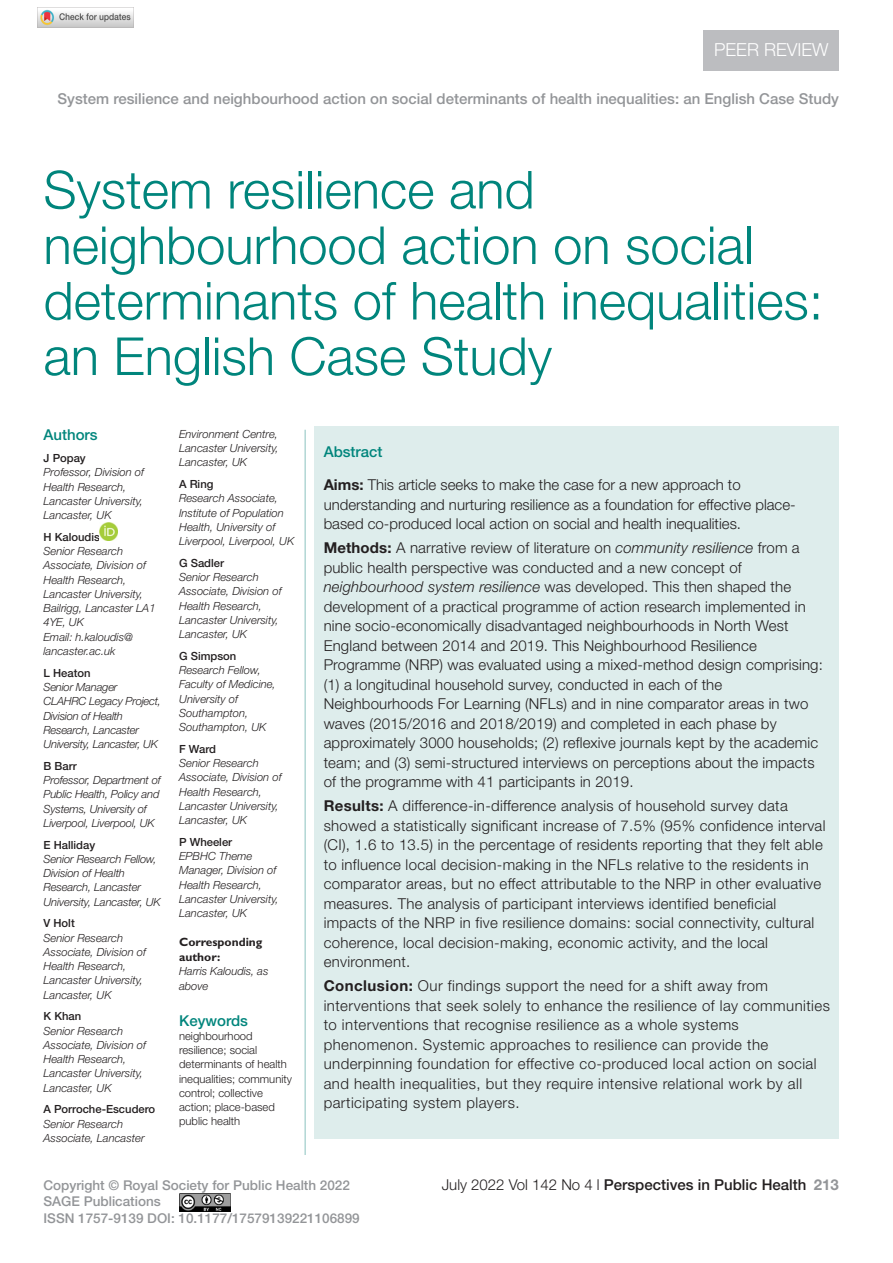
<style>
.page{position:relative;width:893px;height:1263px;background:#fff}
.page>*{position:absolute;margin:0;border:0;box-sizing:border-box;transform-origin:0 0}
.t1{font:300 52.5px/55.5px "Helvetica Neue LT Std";color:#00857c}
.t2{font:300 18px "Helvetica Neue LT Std";color:#fff}
.t3{font:300 15px/19.5px "Helvetica Neue LT Std";letter-spacing:.01em;color:#231f20}
.t4{font:300 15px/19.5px "Helvetica Neue LT Std";letter-spacing:.03em;color:#231f20}
.t5{font:500 15px "Helvetica Neue LT Std";color:#939598}
.t6{font:500 15px "Helvetica Neue LT Std";color:#231f20}
.t7{font:500 15px "Helvetica Neue LT Std";color:#00857c}
.t8{font:500 13.5px/16.5px "Helvetica Neue LT Std";color:#939598}
.t9{font:700 12px/15px "Gill Sans";color:#231f20}
.t10{font:italic 300 11.25px/14.2px "Helvetica Neue LT Std";color:#231f20}
.t11{font:300 11.25px/14.2px "Helvetica Neue LT Std";color:#231f20}
.t12{font:500 11.25px "Helvetica Neue LT Std";color:#231f20}
.t13{font:italic 300 11.25px/14.2px "Helvetica Neue LT Std";letter-spacing:-.02em;color:#231f20}
.s1{font-weight:700}
.s2{font-style:italic}
.s3{font-weight:300}
.s4{font-weight:700;color:#939598}
</style>
<div class="page">
<img style="left:180px;top:1194px;width:51px;height:18px">
<div style="left:315px;top:426px;width:524px;height:713px;background:#deedec"></div>
<img style="left:100px;top:523px;width:18px;height:18px">
<hr style="left:305px;top:430px;width:1px;height:725px;background:#8ac2bf">
<div style="left:704px;top:30px;width:135px;height:40px;background:#bcbdc0"></div>
<img style="left:38px;top:8px;width:96px;height:19px">
<p class="t2" style="left:714px;top:39px;width:23px">Peer</p>
<p class="t2" style="left:764px;top:39px;width:24px">Review</p>
<p class="t5" style="left:57px;top:90px;width:783px">System resilience and neighbourhood action on social determinants of health inequalities: an English Case Study</p>
<h1 class="t1" style="left:44px;top:161px;width:781px">System resilience and neighbourhood action on social determinants of health inequalities: an English Case Study</h1>
<p class="t7" style="left:44px;top:426px;width:56px">Authors</p>
<p class="t12" style="left:44px;top:451px;width:44px">J Popay</p>
<p class="t10" style="left:44px;top:465px;width:102px">Professor, Division of<br>Health Research,<br>Lancaster University,<br>Lancaster, UK</p>
<p class="t12" style="left:44px;top:530px;width:58px">H Kaloudis</p>
<p class="t10" style="left:44px;top:544px;width:114px">Senior Research<br>Associate, Division of<br>Health Research,<br>Lancaster University,<br>Bailrigg, Lancaster LA1<br>4YE, UK<br>Email: h.kaloudis@ lancaster.ac.uk</p>
<p class="t12" style="left:44px;top:666px;width:49px">L Heaton</p>
<p class="t13" style="left:44px;top:680px;width:119px">Senior Manager<br>CLAHRC Legacy Project,<br>Division of Health<br>Research, Lancaster<br>University, Lancaster, UK</p>
<p class="t12" style="left:44px;top:759px;width:35px">B Barr</p>
<p class="t10" style="left:44px;top:773px;width:119px">Professor, Department of<br>Public Health, Policy and<br>Systems, University of<br>Liverpool, Liverpool, UK</p>
<p class="t12" style="left:44px;top:838px;width:53px">E Halliday</p>
<p class="t10" style="left:44px;top:851px;width:119px">Senior Research Fellow,<br>Division of Health<br>Research, Lancaster<br>University, Lancaster, UK</p>
<p class="t12" style="left:44px;top:916px;width:33px">V Holt</p>
<p class="t10" style="left:44px;top:930px;width:104px">Senior Research<br>Associate, Division of<br>Health Research,<br>Lancaster University,<br>Lancaster, UK</p>
<p class="t12" style="left:44px;top:1010px;width:39px">K Khan</p>
<p class="t10" style="left:44px;top:1023px;width:104px">Senior Research<br>Associate, Division of<br>Health Research,<br>Lancaster University,<br>Lancaster, UK</p>
<p class="t12" style="left:44px;top:1103px;width:113px">A Porroche-Escudero</p>
<p class="t10" style="left:44px;top:1116px;width:103px">Senior Research<br>Associate, Lancaster</p>
<p class="t10" style="left:179px;top:427px;width:101px;text-align:justify">Environment Centre, Lancaster University, Lancaster, UK</p>
<p class="t12" style="left:179px;top:477px;width:36px">A Ring</p>
<p class="t10" style="left:179px;top:491px;width:117px">Research Associate,<br>Institute of Population<br>Health, University of<br>Liverpool, Liverpool, UK</p>
<p class="t12" style="left:179px;top:556px;width:47px">G Sadler</p>
<p class="t10" style="left:179px;top:570px;width:104px">Senior Research<br>Associate, Division of<br>Health Research,<br>Lancaster University,<br>Lancaster, UK</p>
<p class="t12" style="left:179px;top:649px;width:59px">G Simpson</p>
<p class="t10" style="left:179px;top:663px;width:98px">Research Fellow,<br>Faculty of Medicine,<br>University of<br>Southampton,<br>Southampton, UK</p>
<p class="t12" style="left:179px;top:742px;width:38px">F Ward</p>
<p class="t10" style="left:179px;top:756px;width:104px">Senior Research<br>Associate, Division of<br>Health Research,<br>Lancaster University,<br>Lancaster, UK</p>
<p class="t12" style="left:179px;top:835px;width:55px">P Wheeler</p>
<p class="t10" style="left:179px;top:849px;width:101px">EPBHC Theme<br>Manager, Division of<br>Health Research,<br>Lancaster University,<br>Lancaster, UK</p>
<p class="t9" style="left:179px;top:934px;width:85px">Corresponding author:</p>
<p class="t10" style="left:179px;top:964px;width:91px">Harris Kaloudis, as above</p>
<p class="t7" style="left:179px;top:1011px;width:70px">Keywords</p>
<p class="t11" style="left:179px;top:1028px;width:114px">neighbourhood resilience; social determinants of health inequalities; community control; collective action; place-based public health</p>
<p class="t7" style="left:324px;top:443px;width:60px">Abstract</p>
<p class="t3" style="left:324px;top:475px;width:474px"><span class="s1">Aims:</span> This article seeks to make the case for a new approach to understanding and nurturing resilience as a foundation for effective place&shy;based co-produced local action on social and health inequalities.</p>
<p class="t3" style="left:324px;top:538px;width:501px"><span class="s1">Methods:</span> A narrative review of literature on <span class="s2">community resilience</span> from a public health perspective was conducted and a new concept of <span class="s2">neighbourhood system resilience</span> was developed. This then shaped the development of a practical programme of action research implemented in nine socio-economically disadvantaged neighbourhoods in North West England between 2014 and 2019. This Neighbourhood Resilience Programme (NRP) was evaluated using a mixed-method design comprising: (1) a longitudinal household survey, conducted in each of the Neighbourhoods For Learning (NFLs) and in nine comparator areas in two waves (2015/2016 and 2018/2019) and completed in each phase by approximately 3000 households; (2) reflexive journals kept by the academic team; and (3) semi-structured interviews on perceptions about the impacts of the programme with 41 participants in 2019.</p>
<p class="t3" style="left:324px;top:796px;width:503px"><span class="s1">Results:</span> A difference-in-difference analysis of household survey data showed a statistically significant increase of 7.5% (95% confidence interval (CI), 1.6 to 13.5) in the percentage of residents reporting that they felt able to influence local decision-making in the NFLs relative to the residents in comparator areas, but no effect attributable to the NRP in other evaluative measures. The analysis of participant interviews identified beneficial impacts of the NRP in five resilience domains: social connectivity, cultural coherence, local decision-making, economic activity, and the local environment.</p>
<p class="t4" style="left:324px;top:976px;width:508px"><span class="s1">Conclusion:</span> Our findings support the need for a shift away from interventions that seek solely to enhance the resilience of lay communities to interventions that recognise resilience as a whole systems phenomenon. Systemic approaches to resilience can provide the underpinning foundation for effective co-produced local action on social and health inequalities, but they require intensive relational work by all participating system players.</p>
<p class="t8" style="left:44px;top:1177px;width:308px">Copyright © Royal Society for Public Health 2022</p>
<p class="t6" style="left:442px;top:1175px;width:399px"><span class="s3">July 2022 Vol 142 No 4 l</span> Perspectives in Public Health <span class="s4">213</span></p>
<p class="t8" style="left:44px;top:1193px;width:318px">SAGE Publications<br>ISSN 1757-9139 DOI: 10.1177/17579139221106899</p>
</div>
